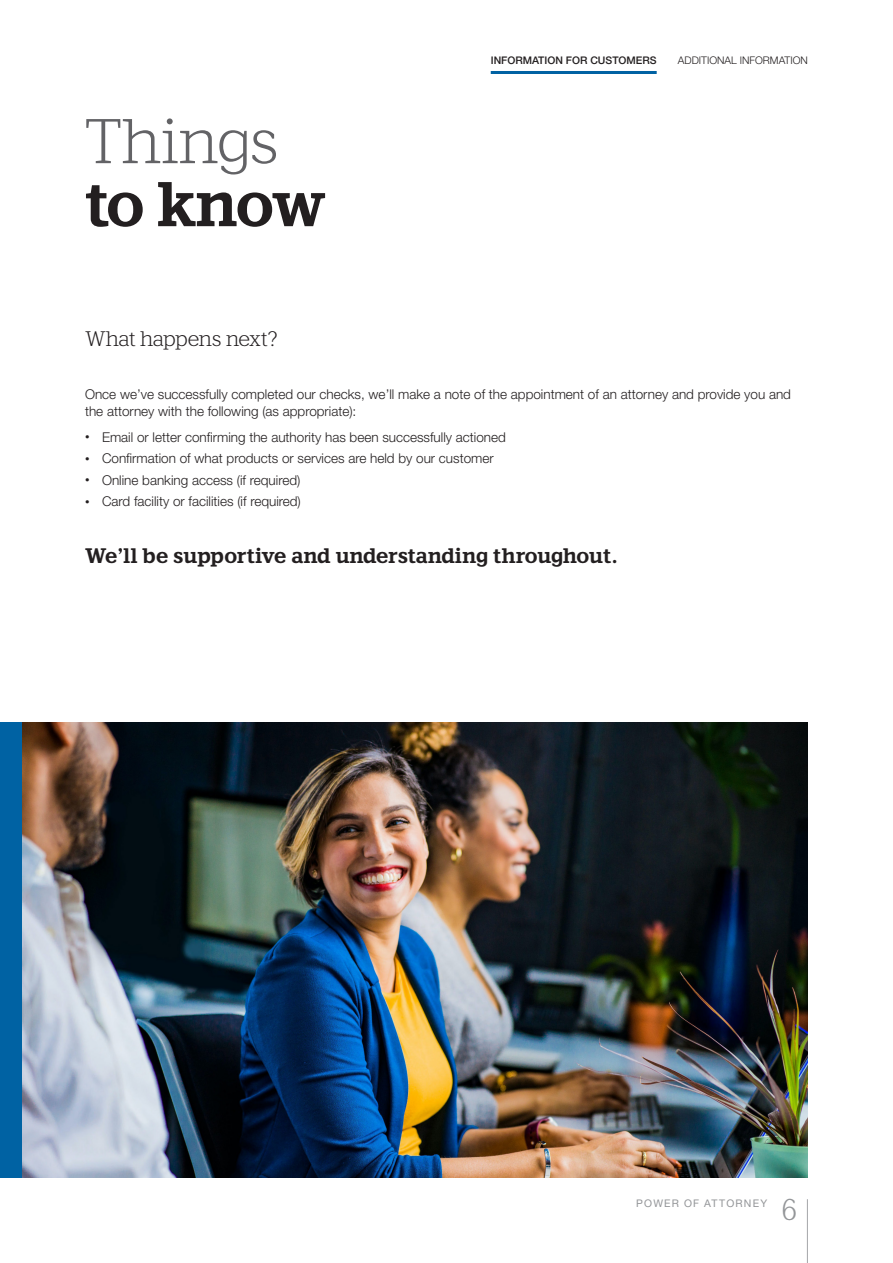
<style>
.page{position:relative;width:893px;height:1263px;background:#fff}
.page>*{position:absolute;margin:0;border:0;box-sizing:border-box;transform-origin:0 0}
.t1{font:300 63px/63px "Handelsbanken Slabserif";color:#636366}
.t2{font:300 30px "Handelsbanken Slabserif";color:#939598}
.A4_INTRO_COPY{font:700 21px "Handelsbanken Slabserif";color:#231f20}
.A4_INTRO_COPY-2{font:300 21px "Handelsbanken Slabserif";letter-spacing:-.025em;color:#231f20}
.A4_BODY_COPY{font:300 13.5px/17.2px "Helvetica Neue LT Pro";color:#231f20}
.Subhead_3{font:500 10.5px "Helvetica Neue LT Pro";color:#231f20}
.Subhead_3-2{font:300 10.5px "Helvetica Neue LT Pro";color:#231f20}
.t3{font:10.5px "Helvetica Neue LT Pro";letter-spacing:.115em;color:#939598}
.s1{font-weight:700;color:#231f20}
.s2{font-size:9px}
</style>
<div class="page">
<hr style="left:807px;top:1199px;width:1px;height:64px;background:#a8a9ad">
<hr style="left:491px;top:71px;width:166px;height:3px;background:#0062a3">
<img style="left:21px;top:723px;width:787px;height:455px">
<div style="left:0;top:723px;width:21px;height:455px;background:#0062a3"></div>
<p class="t1" style="left:85px;top:109px;width:242px">Things <span class="s1">to know</span></p>
<p class="A4_INTRO_COPY-2" style="left:85px;top:327px;width:194px">What happens next?</p>
<p class="Subhead_3" style="left:491px;top:54px;width:167px">INFORMATION FOR CUSTOMERS</p>
<p class="Subhead_3-2" style="left:678px;top:54px;width:131px">ADDITIONAL INFORMATION</p>
<p class="A4_BODY_COPY" style="left:85px;top:385px;width:707px">Once we’ve successfully completed our checks, we’ll make a note of the appointment of an attorney and provide you and the attorney with the following (as appropriate):</p>
<p class="A4_BODY_COPY" style="left:85px;top:428px;width:422px"><span class="s2">•</span> Email or letter confirming the authority has been successfully actioned</p>
<p class="A4_BODY_COPY" style="left:85px;top:449px;width:410px"><span class="s2">•</span> Confirmation of what products or services are held by our customer</p>
<p class="A4_BODY_COPY" style="left:85px;top:471px;width:217px"><span class="s2">•</span> Online banking access (if required)</p>
<p class="A4_BODY_COPY" style="left:85px;top:492px;width:217px"><span class="s2">•</span> Card facility or facilities (if required)</p>
<p class="A4_INTRO_COPY" style="left:85px;top:543px;width:534px">We’ll be supportive and understanding throughout.</p>
<p class="t3" style="left:636px;top:1196px;width:133px">POWER OF ATTORNEY</p>
<p class="t2" style="left:782px;top:1192px;width:17px">6</p>
</div>
